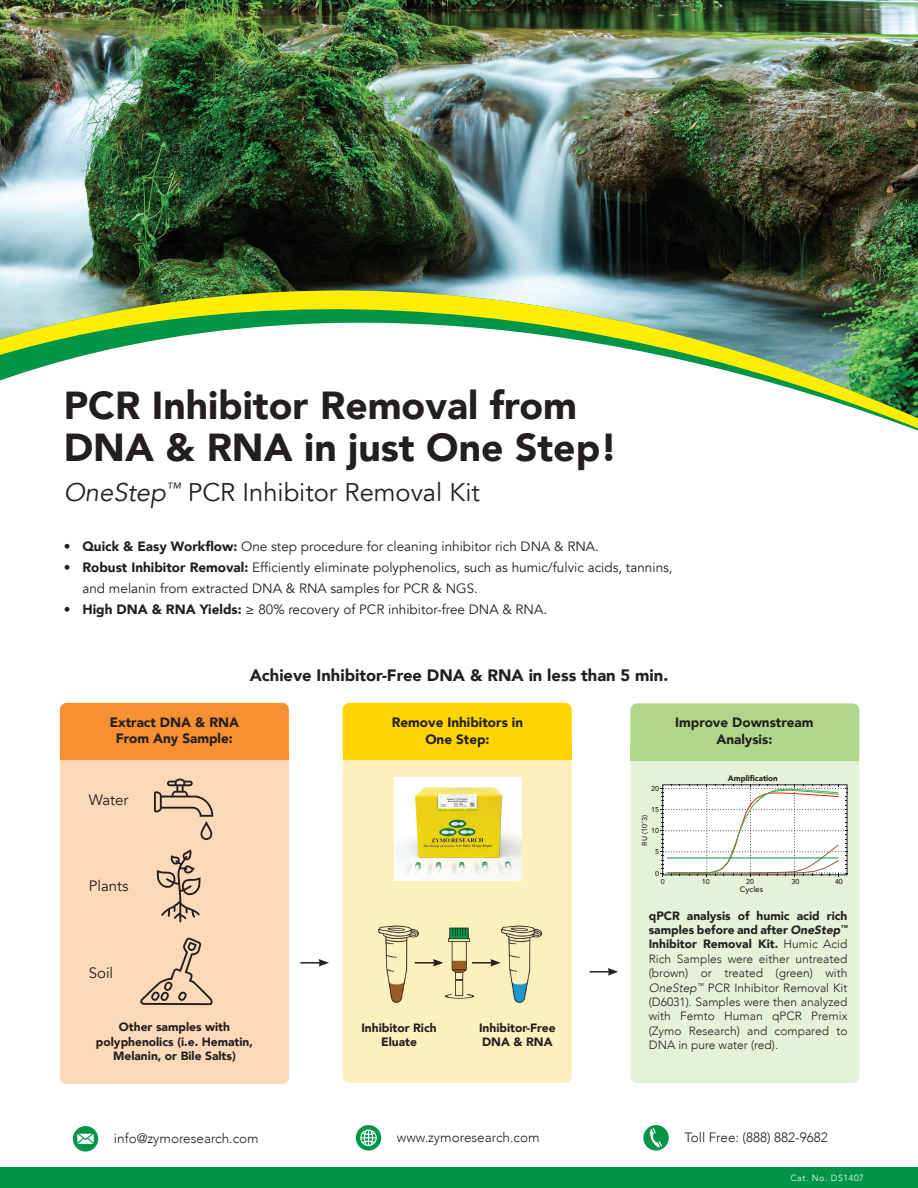
<style>
.page{position:relative;width:918px;height:1188px;background:#fff}
.page>*{position:absolute;margin:0;border:0;box-sizing:border-box;transform-origin:0 0}
.t1{font:900 39px/42px "Avenir";color:#231f20}
.t2{font:25.5px "Avenir";color:#231f20}
.t3{font:900 16.5px "Avenir";color:#231f20}
.t4{font:15px "Avenir";color:#231f20}
.t5{font:13.5px/21px "Avenir";color:#231f20}
.t6{font:900 13.5px/16.2px "Avenir";color:#231f20;text-align:center}
.t7{font:300 13.5px "Avenir";color:#231f20}
.t8{font:300 12px/14.4px "Avenir";color:#231f20;text-align:justify}
.t9{font:900 12px/14.4px "Avenir";color:#231f20;text-align:center}
.t10{font:300 9px "Avenir";letter-spacing:.06em;color:#fff}
.t11{font:900 7.95px "Avenir";color:#231f20}
.t12{font:500 7.95px "Avenir";color:#231f20}
.t13{font:500 7.2px "Avenir";color:#231f20}
.s1{font-style:italic}
.s2{font-weight:900}
.s3{font-weight:900;font-style:italic}
</style>
<div class="page">
<div style="left:60px;top:703px;width:229px;height:57px;background:#f69030;border-radius:7px"></div>
<div style="left:60px;top:760px;width:229px;height:324px;background:#fdd9b7"></div>
<div style="left:343px;top:760px;width:229px;height:323px;background:#fef0bd"></div>
<div style="left:630px;top:749px;width:229px;height:334px;background:#e5f1d8;border-radius:7px"></div>
<div style="left:60px;top:753px;width:229px;height:7px;background:#f69030"></div>
<div style="left:343px;top:703px;width:229px;height:57px;background:#fed503;border-radius:7px"></div>
<div style="left:343px;top:742px;width:229px;height:18px;background:#fed503"></div>
<div style="left:630px;top:703px;width:229px;height:58px;background:#b1d689;border-radius:7px"></div>
<div style="left:0;top:1167px;width:918px;height:21px;background:#009547"></div>
<img style="left:0;top:0;width:918px;height:162px">
<img style="left:0;top:162px;width:918px;height:16px">
<img style="left:0;top:178px;width:918px;height:253px">
<svg style="left:356px;top:1125px;width:25px;height:26px"></svg>
<svg style="left:73px;top:1126px;width:25px;height:26px"></svg>
<svg style="left:643px;top:1125px;width:26px;height:26px"></svg>
<img style="left:395px;top:778px;width:126px;height:102px">
<img style="left:495px;top:923px;width:53px;height:83px">
<img style="left:374px;top:923px;width:47px;height:83px">
<hr style="left:415px;top:962px;width:20px;height:2px;background:#231f20">
<svg style="left:433px;top:928px;width:41px;height:71px;background:#d7d0a0"></svg>
<hr style="left:472px;top:962px;width:21px;height:2px;background:#231f20">
<svg style="left:490px;top:959px;width:11px;height:8px"></svg>
<hr style="left:590px;top:971px;width:20px;height:2px;background:#231f20">
<svg style="left:608px;top:968px;width:10px;height:8px"></svg>
<hr style="left:300px;top:962px;width:21px;height:2px;background:#231f20">
<svg style="left:319px;top:959px;width:10px;height:8px"></svg>
<svg style="left:154px;top:779px;width:59px;height:61px;background:#dcbca0"></svg>
<svg style="left:157px;top:849px;width:44px;height:73px;background:#cfb297"></svg>
<svg style="left:140px;top:938px;width:73px;height:67px;background:#debfa1"></svg>
<svg style="left:661px;top:785px;width:186px;height:92px;background:#edefeb"></svg>
<h1 class="t1" style="left:64px;top:383px;width:555px">PCR Inhibitor Removal from<br>DNA &amp; RNA in just One Step!</h1>
<h2 class="t2" style="left:64px;top:477px;width:418px"><span class="s1">OneStep</span><sup>™</sup> PCR Inhibitor Removal Kit</h2>
<p class="t5" style="left:64px;top:536px;width:537px"><span class="s2">• Quick &amp; Easy Workflow:</span> One step procedure for cleaning inhibitor rich DNA &amp; RNA.</p>
<p class="t5" style="left:82px;top:557px;width:592px;text-indent:-19px"><span class="s2">• Robust Inhibitor Removal:</span> Efficiently eliminate polyphenolics, such as humic/fulvic acids, tannins, and melanin from extracted DNA &amp; RNA samples for PCR &amp; NGS.</p>
<p class="t5" style="left:64px;top:599px;width:485px"><span class="s2">• High DNA &amp; RNA Yields:</span> ≥ 80% recovery of PCR inhibitor-free DNA &amp; RNA.</p>
<h3 class="t3" style="left:250px;top:662px;width:420px">Achieve Inhibitor-Free DNA &amp; RNA in less than 5 min.</h3>
<p class="t6" style="left:110px;top:714px;width:131px">Extract DNA &amp; RNA<br>From Any Sample:</p>
<p class="t6" style="left:392px;top:714px;width:133px">Remove Inhibitors in<br>One Step:</p>
<p class="t6" style="left:675px;top:714px;width:140px">Improve Downstream<br>Analysis:</p>
<p class="t4" style="left:89px;top:791px;width:41px">Water</p>
<p class="t4" style="left:89px;top:877px;width:41px">Plants</p>
<p class="t4" style="left:89px;top:964px;width:26px">Soil</p>
<p class="t9" style="left:96px;top:1020px;width:159px">Other samples with polyphenolics (i.e. Hematin,<br>Melanin, or Bile Salts)</p>
<p class="t9" style="left:361px;top:1020px;width:77px">Inhibitor Rich<br>Eluate</p>
<p class="t9" style="left:479px;top:1020px;width:78px;text-align:left">Inhibitor-Free<br>DNA &amp; RNA</p>
<p class="t13" style="left:651px;top:782px;width:9px">20</p>
<p class="t13" style="left:651px;top:803px;width:9px">15</p>
<p class="t13" style="left:651px;top:824px;width:9px">10</p>
<p class="t13" style="left:655px;top:846px;width:5px">5</p>
<p class="t13" style="left:655px;top:867px;width:5px">0</p>
<p class="t13" style="left:639px;top:846px;width:32px;rotate:-90deg">RU (10<sup>^</sup>3)</p>
<p class="t13" style="left:661px;top:875px;width:5px">0</p>
<p class="t11" style="left:728px;top:771px;width:51px">Amplification</p>
<p class="t13" style="left:702px;top:875px;width:9px">10</p>
<p class="t13" style="left:746px;top:875px;width:9px">20</p>
<p class="t13" style="left:791px;top:875px;width:9px">30</p>
<p class="t13" style="left:835px;top:875px;width:9px">40</p>
<p class="t12" style="left:740px;top:883px;width:25px">Cycles</p>
<p class="t8" style="left:649px;top:908px;width:200px"><span class="s2">qPCR analysis of humic acid rich samples before and after</span> <span class="s3">OneStep</span><sup>™ </sup><span class="s2">Inhibitor Removal Kit.</span> Humic Acid Rich Samples were either untreated (brown) or treated (green) with <span class="s1">OneStep</span><sup>™</sup> PCR Inhibitor Removal Kit (D6031). Samples were then analyzed with Femto Human qPCR Premix (Zymo Research) and compared to DNA in pure water (red).</p>
<p class="t7" style="left:114px;top:1130px;width:146px">info@zymoresearch.com</p>
<p class="t7" style="left:397px;top:1129px;width:144px">www.zymoresearch.com</p>
<p class="t7" style="left:684px;top:1129px;width:145px">Toll Free: (888) 882-9682</p>
<p class="t10" style="left:790px;top:1173px;width:75px">Cat. No. DS1407</p>
</div>
